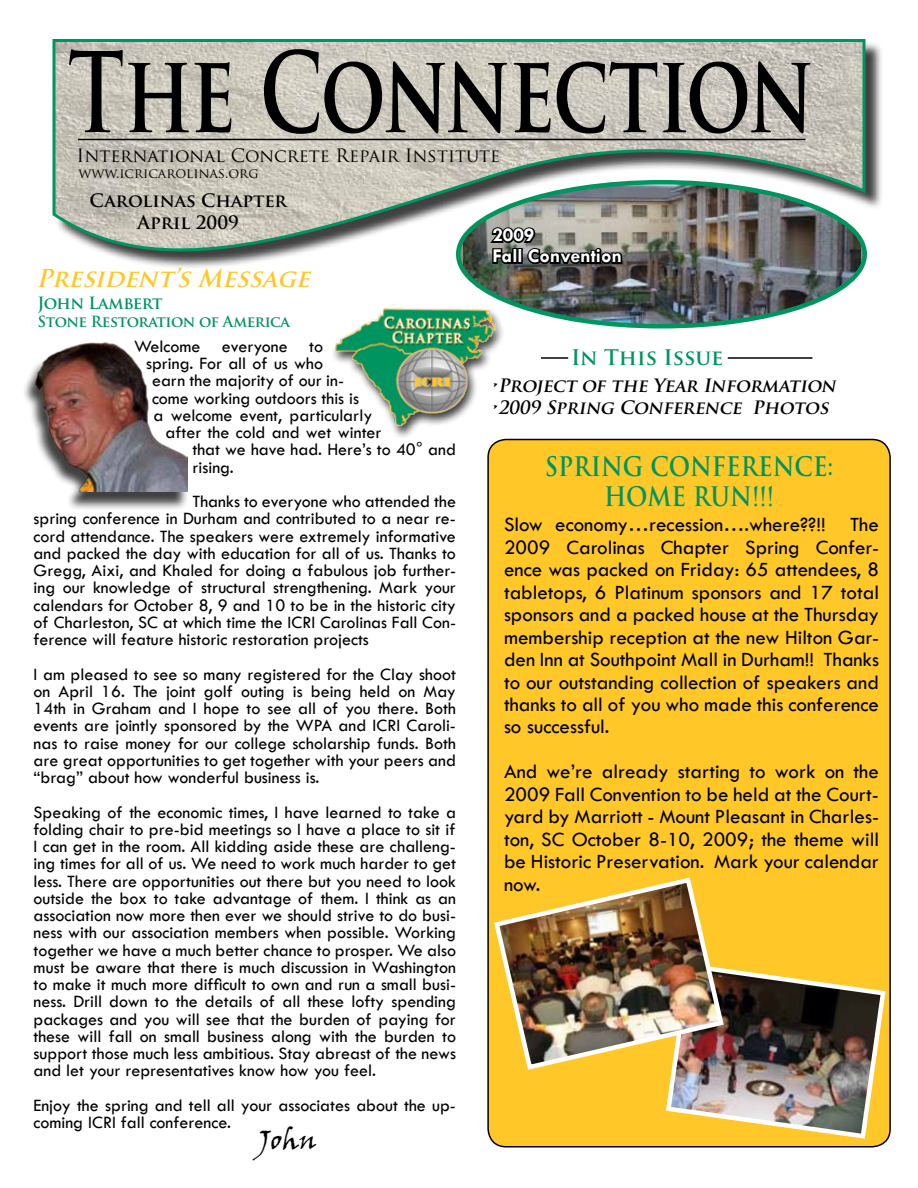
<style>
.page{position:relative;width:918px;height:1188px;background:#fff}
.page>*{position:absolute;margin:0;border:0;box-sizing:border-box;transform-origin:0 0}
.t1{font:700 108px "Trajan Pro";letter-spacing:-.03em;color:#000;scale:.73 1}
.t2{font:27px "Viner Hand ITC";color:#000}
.t3{font:700 26.25px/30px "Trajan Pro";color:#00945f;text-align:center;scale:.88 1}
.t4{font:italic 700 24px "Trajan Pro";color:#fec829}
.t5{font:21px/22.5px "Tw Cen";color:#000;text-align:justify}
.t6{font:700 21px "Trajan Pro";color:#00945f}
.t7{font:700 19.8px/21px "Tw Cen";color:#fff}
.t8{font:18px/17.2px "Tw Cen";color:#000;text-align:justify}
.t9{font:italic 700 18px "Trajan Pro";letter-spacing:-.01em;color:#000}
.t10{font:18px "Trajan Pro";color:#000}
.t11{font:700 18px/21.6px "Trajan Pro";color:#000;text-align:center}
.t12{font:700 16.5px "Trajan Pro";letter-spacing:-.035em;color:#00945f}
.t13{font:700 15px "Trajan Pro";letter-spacing:-.025em;color:#00945f}
.t14{font:13.5px "Trajan Pro";color:#000}
</style>
<div class="page">
<div style="left:55px;top:41px;width:829px;height:229px;background:#000;opacity:.75"></div>
<svg style="left:52px;top:39px;width:815px;height:235px;background:#c0c3b8"></svg>
<hr style="left:78px;top:139px;width:728px;height:1px;background:#000">
<img style="left:463px;top:182px;width:398px;height:144px">
<div style="left:456px;top:180px;width:411px;height:148px;border:4px solid #00945f;border-radius:50%"></div>
<svg style="left:487px;top:225px;width:137px;height:41px;background:#64645e"></svg>
<div style="left:488px;top:440px;width:402px;height:707px;background:#ffc828;border-radius:18px"></div>
<div style="left:487px;top:439px;width:404px;height:709px;border:2px solid #000;border-radius:18px"></div>
<div style="left:20px;top:344px;width:168px;height:165px;background:#000;opacity:.75"></div>
<img style="left:28px;top:342px;width:159px;height:150px">
<div style="left:330px;top:306px;width:175px;height:134px;background:#000;opacity:.75"></div>
<img style="left:335px;top:308px;width:160px;height:118px">
<hr style="left:541px;top:357px;width:27px;height:2px;background:#000">
<hr style="left:728px;top:357px;width:85px;height:2px;background:#000">
<img style="left:666px;top:968px;width:222px;height:173px">
<img style="left:494px;top:877px;width:232px;height:195px">
<h1 class="t1" style="left:68px;top:26px;width:1024px">The Connection</h1>
<p class="t10" style="left:76px;top:144px;width:425px">International Concrete Repair Institute</p>
<p class="t11" style="left:90px;top:190px;width:199px">Carolinas Chapter<br>April 2009</p>
<h3 class="t4" style="left:36px;top:263px;width:283px">President’sMessage</h3>
<p class="t12" style="left:38px;top:293px;width:126px">John Lambert</p>
<p class="t13" style="left:38px;top:313px;width:254px">Stone Restoration of America</p>
<p class="t8" style="left:134px;top:338px;width:190px">Welcome everyone to</p>
<p class="t8" style="left:146px;top:355px;width:178px">spring. For all of us who</p>
<p class="t8" style="left:152px;top:372px;width:194px">earn the majority of our in-</p>
<p class="t8" style="left:152px;top:389px;width:208px">come working outdoors this is</p>
<p class="t8" style="left:154px;top:407px;width:220px">a welcome event, particularly</p>
<p class="t8" style="left:166px;top:424px;width:217px">after the cold and wet winter</p>
<p class="t8" style="left:193px;top:441px;width:265px">that we have had. Here’s to 40° and</p>
<p class="t8" style="left:193px;top:458px;width:43px">rising.</p>
<p class="t8" style="left:34px;top:493px;width:424px;text-indent:159px">Thanks to everyone who attended the spring conference in Durham and contributed to a near re&shy;cord attendance. The speakers were extremely informative and packed the day with education for all of us. Thanks to Gregg, Aixi, and Khaled for doing a fabulous job further&shy;ing our knowledge of structural strengthening. Mark your calendars for October 8, 9 and 10 to be in the historic city of Charleston, SC at which time the ICRI Carolinas Fall Con&shy;ference will feature historic restoration projects</p>
<p class="t8" style="left:34px;top:665px;width:424px">I am pleased to see so many registered for the Clay shoot on April 16. The joint golf outing is being held on May 14th in Graham and I hope to see all of you there. Both events are jointly sponsored by the WPA and ICRI Caroli&shy;nas to raise money for our college scholarship funds. Both are great opportunities to get together with your peers and “brag” about how wonderful business is.</p>
<p class="t8" style="left:34px;top:803px;width:424px">Speaking of the economic times, I have learned to take a folding chair to pre-bid meetings so I have a place to sit if I can get in the room. All kidding aside these are challeng&shy;ing times for all of us. We need to work much harder to get less. There are opportunities out there but you need to look outside the box to take advantage of them. I think as an association now more then ever we should strive to do busi&shy;ness with our association members when possible. Working together we have a much better chance to prosper. We also must be aware that there is much discussion in Washington to make it much more difficult to own and run a small busi&shy;ness. Drill down to the details of all these lofty spending packages and you will see that the burden of paying for these will fall on small business along with the burden to support those much less ambitious. Stay abreast of the news and let your representatives know how you feel.</p>
<p class="t8" style="left:34px;top:1096px;width:424px">Enjoy the spring and tell all your associates about the up&shy;coming ICRI fall conference.</p>
<p class="t14" style="left:78px;top:164px;width:182px">www.icricarolinas.org</p>
<p class="t7" style="left:492px;top:224px;width:131px">2009<br>Fall Convention</p>
<p class="t6" style="left:571px;top:345px;width:154px">In This Issue</p>
<p class="t9" style="left:490px;top:374px;width:351px">•Project of the Year Information</p>
<p class="t9" style="left:490px;top:396px;width:343px">•2009 Spring Conference Photos</p>
<h3 class="t3" style="left:545px;top:451px;width:329px">SPRING CONFERENCE:<br>HOME RUN!!!</h3>
<p class="t5" style="left:504px;top:513px;width:377px">Slow economy…recession….where??!! The 2009 Carolinas Chapter Spring Confer&shy;ence was packed on Friday: 65 attendees, 8 tabletops, 6 Platinum sponsors and 17 total sponsors and a packed house at the Thursday membership reception at the new Hilton Gar&shy;den Inn at Southpoint Mall in Durham!! Thanks to our outstanding collection of speakers and thanks to all of you who made this conference so successful.</p>
<p class="t5" style="left:504px;top:761px;width:376px">And we’re already starting to work on the 2009 Fall Convention to be held at the Court&shy;yard by Marriott - Mount Pleasant in Charles&shy;ton, SC October 8-10, 2009; the theme will be Historic Preservation. Mark your calendar now.</p>
<h2 class="t2" style="left:258px;top:1123px;width:60px">John</h2>
</div>
